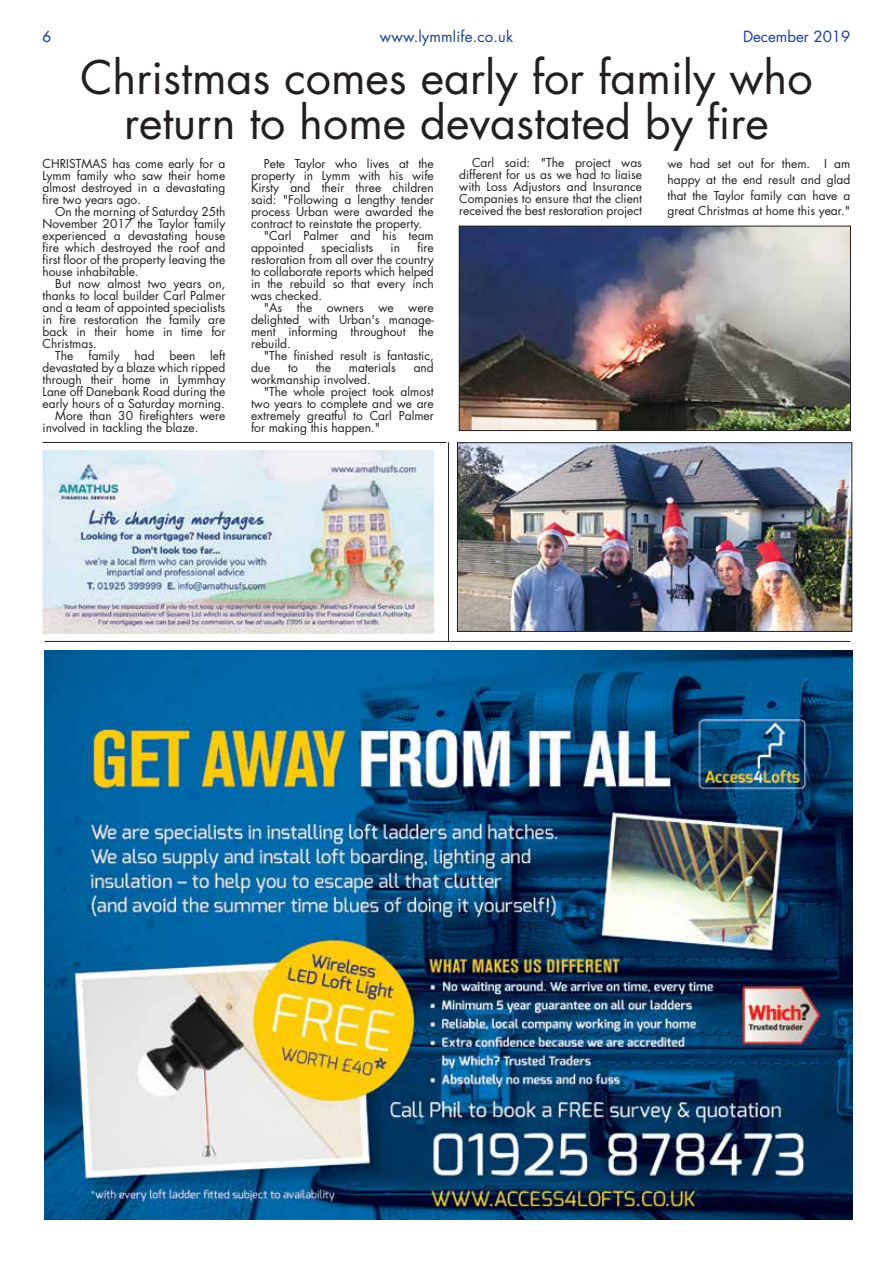
<style>
.page{position:relative;width:893px;height:1263px;background:#fff}
.page>*{position:absolute;margin:0;border:0;box-sizing:border-box;transform-origin:0 0}
.t1{font:45px/45px "Futura Std";color:#231f20;text-align:center}
.t2{font:15px "Futura Std";letter-spacing:.01em;color:#1c3e94}
.t3{font:500 15px "Futura Std";color:#1c3e94}
.t4{font:12px/12px "Futura Std";color:#231f20;text-align:justify}
</style>
<div class="page">
<hr style="left:43px;top:442px;width:403px;height:1px;background:#231f20">
<img style="left:459px;top:444px;width:391px;height:186px">
<div style="left:457px;top:442px;width:395px;height:190px;border:1px solid #231f20"></div>
<img style="left:42px;top:451px;width:392px;height:183px">
<img style="left:45px;top:651px;width:807px;height:569px">
<hr style="left:45px;top:641px;width:805px;height:1px;background:#231f20">
<hr style="left:448px;top:442px;width:1px;height:200px;background:#231f20">
<img style="left:461px;top:228px;width:388px;height:201px">
<div style="left:459px;top:226px;width:392px;height:205px;border:1px solid #231f20"></div>
<p class="t3" style="left:43px;top:27px;width:10px">6</p>
<p class="t2" style="left:380px;top:27px;width:135px">www.lymmlife.co.uk</p>
<p class="t2" style="left:743px;top:27px;width:109px">December 2019</p>
<p class="t1" style="left:80px;top:56px;width:734px">Christmas comes early for family who return to home devastated by fire</p>
<p class="t4" style="left:43px;top:157px;width:184px">CHRISTMAS has come early for a Lymm family who saw their home almost destroyed in a devastating fire two years ago.</p>
<p class="t4" style="left:43px;top:205px;width:184px;text-indent:13px">On the morning of Saturday 25th November 2017 the Taylor family experienced a devastating house fire which destroyed the roof and first floor of the property leaving the house inhabitable.</p>
<p class="t4" style="left:43px;top:277px;width:184px;text-indent:13px">But now almost two years on, thanks to local builder Carl Palmer and a team of appointed specialists in fire restoration the family are back in their home in time for Christmas.</p>
<p class="t4" style="left:43px;top:349px;width:184px;text-indent:13px">The family had been left devastated by a blaze which ripped through their home in Lymmhay Lane off Danebank Road during the early hours of a Saturday morning.</p>
<p class="t4" style="left:43px;top:409px;width:184px;text-indent:13px">More than 30 firefighters were involved in tackling the blaze.</p>
<p class="t4" style="left:251px;top:157px;width:184px;text-indent:13px">Pete Taylor who lives at the property in Lymm with his wife Kirsty and their three children said: "Following a lengthy tender process Urban were awarded the contract to reinstate the property.</p>
<p class="t4" style="left:251px;top:229px;width:184px;text-indent:13px">"Carl Palmer and his team appointed</p>
<p class="t4" style="left:251px;top:241px;width:184px;text-indent:166px">fire restoration from all over the country to collaborate reports which helped in the rebuild so that every inch was checked.</p>
<p class="t4" style="left:251px;top:301px;width:184px;text-indent:13px">"As the owners we were delighted with Urban's manage&shy;ment informing throughout the rebuild.</p>
<p class="t4" style="left:251px;top:349px;width:184px;text-indent:13px">"The finished result is fantastic, due</p>
<p class="t4" style="left:321px;top:241px;width:54px">specialists</p>
<p class="t4" style="left:391px;top:241px;width:11px">in</p>
<p class="t4" style="left:288px;top:361px;width:11px">to</p>
<p class="t4" style="left:316px;top:361px;width:17px">the</p>
<p class="t4" style="left:349px;top:361px;width:48px">materials</p>
<p class="t4" style="left:414px;top:361px;width:22px">and</p>
<p class="t4" style="left:251px;top:373px;width:121px">workmanship involved.</p>
<p class="t4" style="left:251px;top:385px;width:184px;text-indent:13px">"The whole project took almost two years to complete and we are extremely greatful to Carl Palmer for making this happen."</p>
<p class="t4" style="left:459px;top:157px;width:184px;text-indent:13px">Carl said: "The project was different for us as we had to liaise with Loss Adjustors and Insurance Companies to ensure that the client received the best restoration project</p>
<p class="t4" style="left:667px;top:155px;width:184px;line-height:15.9px">we had set out for them. I am happy at the end result and glad that the Taylor family can have a great Christmas at home this year."</p>
</div>
